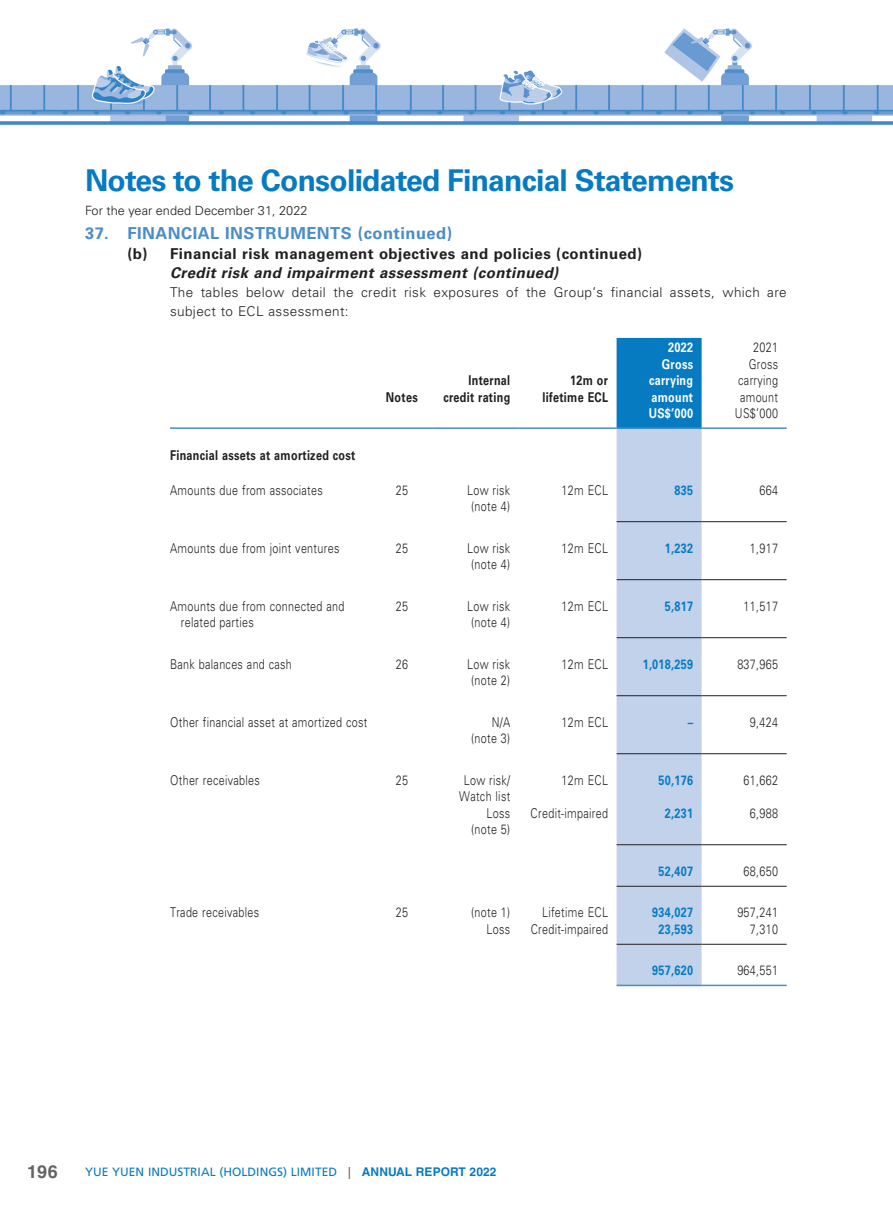
<style>
.page{position:relative;width:893px;height:1212px;background:#fff}
.page>*{position:absolute;margin:0;border:0;box-sizing:border-box;transform-origin:0 0}
.t1{font:700 30px "Univers LT Std";letter-spacing:-.025em;color:#077bc1}
.t2{font:700 18px "Helvetica LT Std";color:#636366}
.t3{font:700 16.5px "Univers LT Std";letter-spacing:.03em;color:#498dca}
.t4{font:700 15px "Univers LT Std";letter-spacing:.03em;color:#231f20}
.t5{font:italic 700 15px "Univers LT Std";letter-spacing:.03em;color:#231f20}
.t6{font:300 13.5px/16.5px "Univers LT Std";letter-spacing:.03em;color:#231f20;text-align:center;scale:.8 1}
.t7{font:300 13.5px/19.5px "Univers LT Std";letter-spacing:.03em;color:#231f20}
.t8{font:700 13.5px/16.5px "Univers LT Std";letter-spacing:.03em;color:#231f20;text-align:right;scale:.8 1}
.t9{font:700 13.5px "Univers LT Std";letter-spacing:.03em;color:#077bc1;scale:.8 1}
.t10{font:700 13.5px/16.5px "Univers LT Std";letter-spacing:.03em;color:#fff;text-align:justify;scale:.8 1}
.t11{font:300 12.75px "Univers LT Std";color:#231f20}
.t12{font:12px "Frutiger LT Std";letter-spacing:.005em;color:#077bc1}
.s1{color:#636366}
.s2{font-family:"Helvetica LT Std";font-weight:700}
</style>
<div class="page">
<img style="left:0;top:28px;width:893px;height:97px">
<div style="left:617px;top:338px;width:85px;height:89px;background:#077bc1"></div>
<div style="left:617px;top:429px;width:85px;height:556px;background:#c2d2eb"></div>
<hr style="left:170px;top:427px;width:200px;height:2px;background:#498dca">
<hr style="left:370px;top:427px;width:64px;height:2px;background:#498dca">
<hr style="left:434px;top:427px;width:85px;height:2px;background:#498dca">
<hr style="left:519px;top:427px;width:98px;height:2px;background:#498dca">
<hr style="left:617px;top:427px;width:85px;height:2px;background:#498dca">
<hr style="left:702px;top:427px;width:85px;height:2px;background:#498dca">
<hr style="left:617px;top:521px;width:85px;height:1px;background:#231f20">
<hr style="left:702px;top:521px;width:85px;height:1px;background:#231f20">
<hr style="left:617px;top:579px;width:85px;height:1px;background:#231f20">
<hr style="left:702px;top:579px;width:85px;height:1px;background:#231f20">
<hr style="left:617px;top:637px;width:85px;height:1px;background:#231f20">
<hr style="left:702px;top:637px;width:85px;height:1px;background:#231f20">
<hr style="left:617px;top:695px;width:85px;height:1px;background:#231f20">
<hr style="left:702px;top:695px;width:85px;height:1px;background:#231f20">
<hr style="left:617px;top:753px;width:85px;height:1px;background:#231f20">
<hr style="left:702px;top:753px;width:85px;height:1px;background:#231f20">
<hr style="left:617px;top:844px;width:85px;height:1px;background:#231f20">
<hr style="left:702px;top:844px;width:85px;height:1px;background:#231f20">
<hr style="left:617px;top:886px;width:85px;height:1px;background:#231f20">
<hr style="left:702px;top:886px;width:85px;height:1px;background:#231f20">
<hr style="left:617px;top:944px;width:85px;height:1px;background:#231f20">
<hr style="left:702px;top:944px;width:85px;height:1px;background:#231f20">
<hr style="left:617px;top:985px;width:85px;height:1px;background:#498dca">
<hr style="left:702px;top:985px;width:85px;height:1px;background:#498dca">
<h1 class="t1" style="left:85px;top:163px;width:651px">Notes to the Consolidated Financial Statements</h1>
<p class="t11" style="left:85px;top:202px;width:224px">For the year ended December 31, 2022</p>
<p class="t3" style="left:85px;top:224px;width:369px">37. FINANCIAL INSTRUMENTS (continued)</p>
<p class="t4" style="left:128px;top:245px;width:516px">(b) Financial risk management objectives and policies (continued)</p>
<p class="t5" style="left:170px;top:264px;width:390px">Credit risk and impairment assessment (continued)</p>
<p class="t7" style="left:170px;top:282px;width:618px">The tables below detail the credit risk exposures of the Group’s financial assets, which are subject to ECL assessment:</p>
<p class="t10" style="left:668px;top:339px;width:33px">2022</p>
<p class="t6" style="left:753px;top:339px;width:33px">2021</p>
<p class="t8" style="left:386px;top:389px;width:41px">Notes</p>
<p class="t10" style="left:649px;top:356px;width:57px;text-indent:13px">Gross carrying amount</p>
<p class="t6" style="left:738px;top:356px;width:51px;text-align:justify;text-indent:10px">Gross carrying amount</p>
<p class="t10" style="left:649px;top:405px;width:57px">US$’000</p>
<p class="t6" style="left:735px;top:405px;width:56px">US$’000</p>
<p class="t8" style="left:443px;top:372px;width:85px">Internal credit rating</p>
<p class="t8" style="left:543px;top:372px;width:83px">12m or lifetime ECL</p>
<p class="t8" style="left:170px;top:447px;width:233px">Financial assets at amortized cost</p>
<p class="t6" style="left:170px;top:482px;width:193px">Amounts due from associates</p>
<p class="t6" style="left:396px;top:482px;width:17px">25</p>
<p class="t6" style="left:467px;top:482px;width:56px">Low risk (note 4)</p>
<p class="t6" style="left:562px;top:482px;width:60px">12m ECL</p>
<p class="t9" style="left:674px;top:482px;width:25px">835</p>
<p class="t6" style="left:759px;top:482px;width:25px">664</p>
<p class="t6" style="left:170px;top:540px;width:213px">Amounts due from joint ventures</p>
<p class="t6" style="left:396px;top:540px;width:17px">25</p>
<p class="t6" style="left:467px;top:540px;width:56px">Low risk (note 4)</p>
<p class="t6" style="left:562px;top:540px;width:60px">12m ECL</p>
<p class="t9" style="left:665px;top:540px;width:37px">1,232</p>
<p class="t6" style="left:750px;top:540px;width:37px">1,917</p>
<p class="t6" style="left:181px;top:598px;width:206px;text-align:left;text-indent:-11px">Amounts due from connected and related parties</p>
<p class="t6" style="left:396px;top:598px;width:17px">25</p>
<p class="t6" style="left:467px;top:598px;width:56px">Low risk (note 4)</p>
<p class="t6" style="left:562px;top:598px;width:60px">12m ECL</p>
<p class="t9" style="left:665px;top:598px;width:37px">5,817</p>
<p class="t6" style="left:744px;top:598px;width:45px">11,517</p>
<p class="t6" style="left:170px;top:656px;width:154px">Bank balances and cash</p>
<p class="t6" style="left:396px;top:656px;width:17px">26</p>
<p class="t6" style="left:467px;top:656px;width:56px">Low risk (note 2)</p>
<p class="t6" style="left:562px;top:656px;width:60px">12m ECL</p>
<p class="t9" style="left:643px;top:656px;width:65px">1,018,259</p>
<p class="t6" style="left:737px;top:656px;width:53px">837,965</p>
<p class="t6" style="left:170px;top:714px;width:248px">Other financial asset at amortized cost</p>
<p class="t6" style="left:471px;top:714px;width:50px;text-align:right">N/A (note 3)</p>
<p class="t6" style="left:562px;top:714px;width:60px">12m ECL</p>
<p class="t9" style="left:688px;top:714px;width:8px">–</p>
<p class="t6" style="left:750px;top:714px;width:37px">9,424</p>
<p class="t6" style="left:170px;top:772px;width:114px">Other receivables</p>
<p class="t6" style="left:396px;top:772px;width:17px">25</p>
<p class="t6" style="left:459px;top:772px;width:65px">Low risk/<br>Watch list</p>
<p class="t6" style="left:562px;top:772px;width:60px">12m ECL</p>
<p class="t9" style="left:659px;top:772px;width:45px">50,176</p>
<p class="t6" style="left:744px;top:772px;width:45px">61,662</p>
<p class="t6" style="left:471px;top:805px;width:50px;text-align:right">Loss (note 5)</p>
<p class="t6" style="left:531px;top:805px;width:98px">Credit-impaired</p>
<p class="t9" style="left:665px;top:805px;width:37px">2,231</p>
<p class="t6" style="left:750px;top:805px;width:37px">6,988</p>
<p class="t9" style="left:659px;top:863px;width:45px">52,407</p>
<p class="t6" style="left:744px;top:863px;width:45px">68,650</p>
<p class="t6" style="left:170px;top:904px;width:113px">Trade receivables</p>
<p class="t6" style="left:396px;top:904px;width:17px">25</p>
<p class="t6" style="left:471px;top:904px;width:50px">(note 1)</p>
<p class="t6" style="left:542px;top:904px;width:84px">Lifetime ECL</p>
<p class="t9" style="left:652px;top:905px;width:53px">934,027</p>
<p class="t6" style="left:737px;top:904px;width:53px">957,241</p>
<p class="t6" style="left:487px;top:921px;width:31px">Loss</p>
<p class="t6" style="left:531px;top:921px;width:98px">Credit-impaired</p>
<p class="t9" style="left:659px;top:921px;width:45px">23,593</p>
<p class="t6" style="left:750px;top:921px;width:37px">7,310</p>
<p class="t9" style="left:652px;top:963px;width:53px">957,620</p>
<p class="t6" style="left:737px;top:962px;width:53px">964,551</p>
<h2 class="t2" style="left:27px;top:1160px;width:32px">196</h2>
<p class="t12" style="left:85px;top:1164px;width:413px">YUE YUEN INDUSTRIAL (HOLDINGS) LIMITED <span class="s1">|</span> <span class="s2">ANNUAL REPORT 2022</span></p>
</div>
